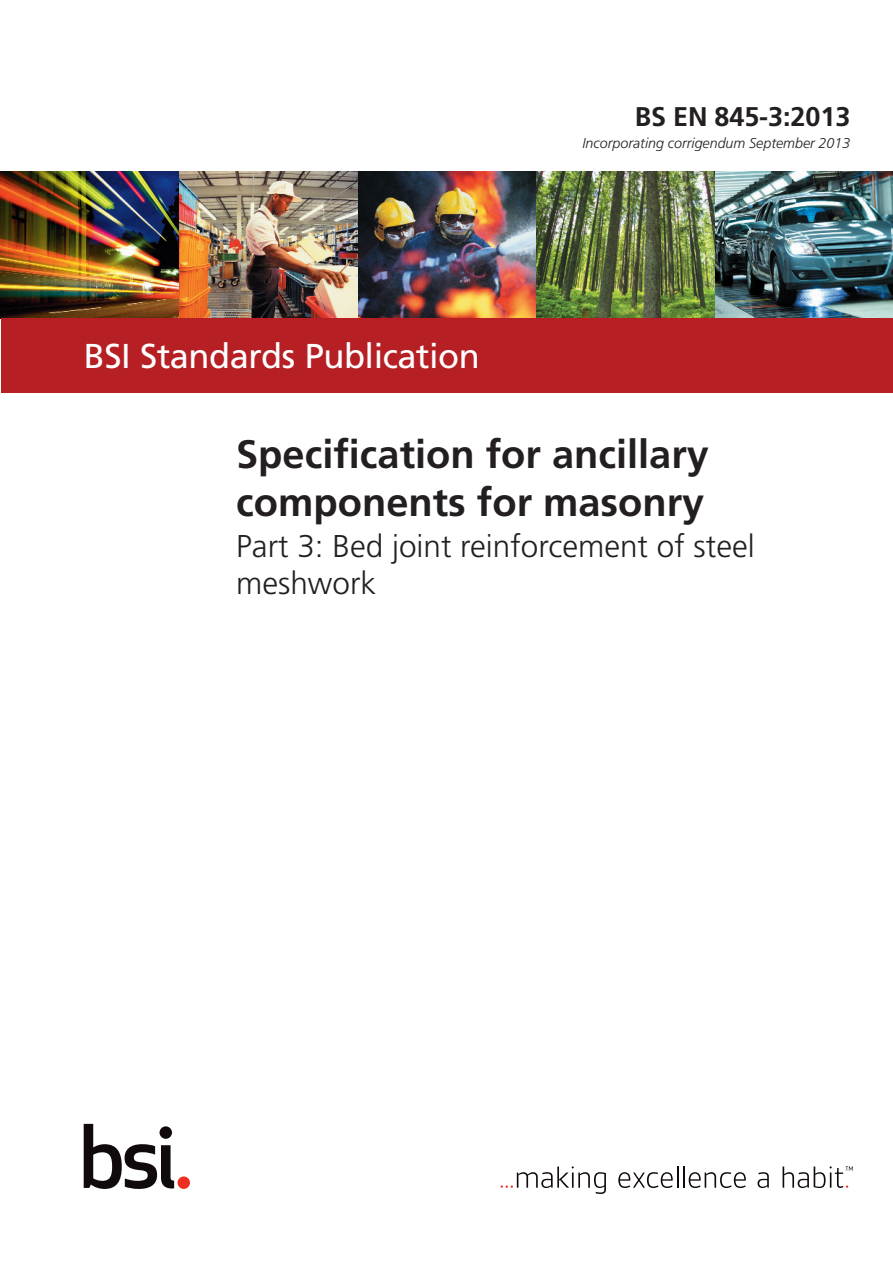
<style>
.page{position:relative;width:893px;height:1263px;background:#fff}
.page>*{position:absolute;margin:0;border:0;box-sizing:border-box;transform-origin:0 0}
.t1{font:700 39.75px/47.7px "Frutiger";color:#231f20}
.t2{font:34.5px "Frutiger LT Std";letter-spacing:-.015em;color:#fff}
.t3{font:300 31.5px/37.8px "Frutiger";color:#231f20}
.t4{font:700 27px "Frutiger";color:#231f20}
.t5{font:italic 300 14.25px "Frutiger";color:#231f20}
</style>
<div class="page">
<img style="left:1px;top:172px;width:179px;height:146px">
<img style="left:180px;top:172px;width:178px;height:146px">
<img style="left:358px;top:172px;width:179px;height:146px">
<img style="left:537px;top:172px;width:178px;height:146px">
<img style="left:715px;top:172px;width:178px;height:146px">
<div style="left:1px;top:318px;width:892px;height:75px;background:#b62024"></div>
<svg style="left:501px;top:1166px;width:105px;height:28px"></svg>
<svg style="left:618px;top:1166px;width:60px;height:22px"></svg>
<hr style="left:683px;top:1166px;width:2px;height:22px;background:#110a0c">
<svg style="left:689px;top:1172px;width:57px;height:16px"></svg>
<svg style="left:757px;top:1172px;width:12px;height:16px"></svg>
<svg style="left:783px;top:1166px;width:70px;height:22px"></svg>
<svg style="left:84px;top:1124px;width:90px;height:65px"></svg>
<div style="left:178px;top:1176px;width:12px;height:13px;background:#ee2e22;border-radius:50%"></div>
<p class="t2" style="left:84px;top:336px;width:397px">BSI Standards Publication</p>
<p class="t4" style="left:635px;top:100px;width:217px">BS EN 845-3:2013</p>
<p class="t5" style="left:582px;top:135px;width:269px">Incorporating corrigendum September 2013</p>
<p class="t4" style="left:633px;top:126px;width:219px">BS EN 845-3:2013</p>
<p class="t1" style="left:236px;top:431px;width:474px">Specification for ancillary components for masonry</p>
<p class="t3" style="left:236px;top:527px;width:520px">Part 3: Bed joint reinforcement of steel meshwork</p>
</div>
